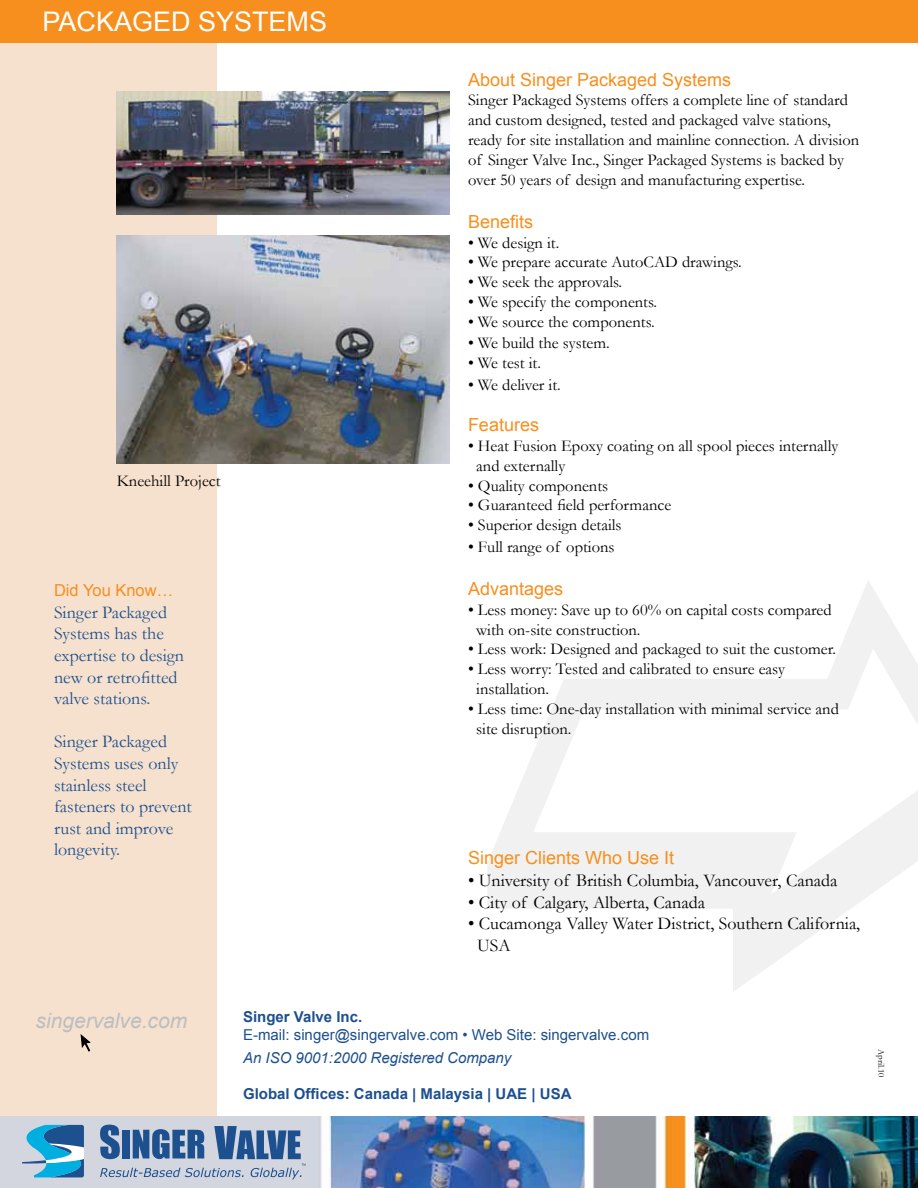
<style>
.page{position:relative;width:918px;height:1188px;background:#fff}
.page>*{position:absolute;margin:0;border:0;box-sizing:border-box;transform-origin:0 0}
.t1{font:27px "Arial";color:#fff}
.t2{font:italic 21px "Arial";color:#bcbec0}
.t3{font:18px/21.6px "Garamond";color:#1d508e}
.t4{font:18px/21.6px "Garamond";color:#000}
.t5{font:18px "Arial";color:#f78f1e}
.t6{font:16.5px/19.8px "Garamond";color:#000}
.t7{font:16.5px "Arial";color:#f78f1e}
.t8{font:15px "Arial";color:#1d508e}
.t9{font:700 15px "Arial";color:#1d508e}
.t10{font:italic 15px "Arial";color:#1d508e}
.t11{font:9px "Garamond";color:#000}
</style>
<div class="page">
<svg style="left:488px;top:581px;width:430px;height:411px"></svg>
<div style="left:0;top:0;width:216px;height:1188px;background:#f6e1ce"></div>
<img style="left:0;top:1116px;width:918px;height:72px">
<svg style="left:22px;top:1125px;width:63px;height:52px;background:#56a4ca"></svg>
<svg style="left:100px;top:1125px;width:206px;height:54px;background:#869dbc"></svg>
<div style="left:0;top:0;width:918px;height:43px;background:#f78f1e"></div>
<svg style="left:80px;top:1034px;width:11px;height:18px"></svg>
<img style="left:116px;top:91px;width:334px;height:124px">
<img style="left:116px;top:235px;width:333px;height:229px">
<h1 class="t1" style="left:43px;top:4px;width:286px">PACKAGED SYSTEMS</h1>
<p class="t6" style="left:117px;top:471px;width:105px">Kneehill Project</p>
<p class="t7" style="left:54px;top:580px;width:121px">Did You Know…</p>
<p class="t3" style="left:54px;top:601px;width:132px">Singer Packaged<br>Systems has the expertise to design new or retrofitted valve stations.</p>
<p class="t3" style="left:54px;top:731px;width:139px">Singer Packaged<br>Systems uses only stainless steel fasteners to prevent rust and improve longevity.</p>
<p class="t5" style="left:468px;top:68px;width:265px">About Singer Packaged Systems</p>
<p class="t6" style="left:468px;top:90px;width:393px">Singer Packaged Systems offers a complete line of standard and custom designed, tested and packaged valve stations, ready for site installation and mainline connection. A division of Singer Valve Inc., Singer Packaged Systems is backed by over 50 years of design and manufacturing expertise.</p>
<p class="t5" style="left:468px;top:210px;width:67px">Benefits</p>
<p class="t6" style="left:468px;top:232px;width:93px">• We design it.</p>
<p class="t6" style="left:468px;top:252px;width:275px">• We prepare accurate AutoCAD drawings.</p>
<p class="t6" style="left:468px;top:272px;width:156px">• We seek the approvals.</p>
<p class="t6" style="left:468px;top:292px;width:191px">• We specify the components.</p>
<p class="t6" style="left:468px;top:311px;width:188px">• We source the components.</p>
<p class="t6" style="left:468px;top:333px;width:143px">• We build the system.</p>
<p class="t6" style="left:468px;top:353px;width:75px">• We test it.</p>
<p class="t6" style="left:468px;top:374px;width:94px">• We deliver it.</p>
<p class="t5" style="left:468px;top:413px;width:73px">Features</p>
<p class="t6" style="left:476px;top:436px;width:364px;text-indent:-8px">• Heat Fusion Epoxy coating on all spool pieces internally and externally</p>
<p class="t6" style="left:468px;top:475px;width:142px">• Quality components</p>
<p class="t6" style="left:468px;top:495px;width:205px">• Guaranteed field performance</p>
<p class="t6" style="left:468px;top:515px;width:155px">• Superior design details</p>
<p class="t6" style="left:468px;top:536px;width:148px">• Full range of options</p>
<p class="t5" style="left:468px;top:577px;width:97px">Advantages</p>
<p class="t6" style="left:476px;top:599px;width:357px;text-indent:-8px">• Less money: Save up to 60% on capital costs compared with on-site construction.</p>
<p class="t6" style="left:468px;top:639px;width:370px">• Less work: Designed and packaged to suit the customer.</p>
<p class="t6" style="left:476px;top:659px;width:310px;text-indent:-8px">• Less worry: Tested and calibrated to ensure easy installation.</p>
<p class="t6" style="left:476px;top:698px;width:364px;text-indent:-8px">• Less time: One-day installation with minimal service and site disruption.</p>
<p class="t5" style="left:468px;top:846px;width:208px">Singer Clients Who Use It</p>
<p class="t4" style="left:468px;top:869px;width:371px">• University of British Columbia, Vancouver, Canada</p>
<p class="t4" style="left:468px;top:891px;width:238px">• City of Calgary, Alberta, Canada</p>
<p class="t4" style="left:477px;top:912px;width:385px;text-indent:-9px">• Cucamonga Valley Water District, Southern California,<br>USA</p>
<p class="t2" style="left:36px;top:1007px;width:153px">singervalve.com</p>
<p class="t9" style="left:243px;top:1007px;width:121px">Singer Valve Inc.</p>
<p class="t8" style="left:243px;top:1025px;width:408px">E-mail: singer@singervalve.com • Web Site: singervalve.com</p>
<p class="t10" style="left:243px;top:1048px;width:270px">An ISO 9001:2000 Registered Company</p>
<p class="t9" style="left:243px;top:1084px;width:330px">Global Offices: Canada | Malaysia | UAE | USA</p>
<p class="t11" style="left:887px;top:1049px;width:30px;rotate:90deg">April.10</p>
</div>
